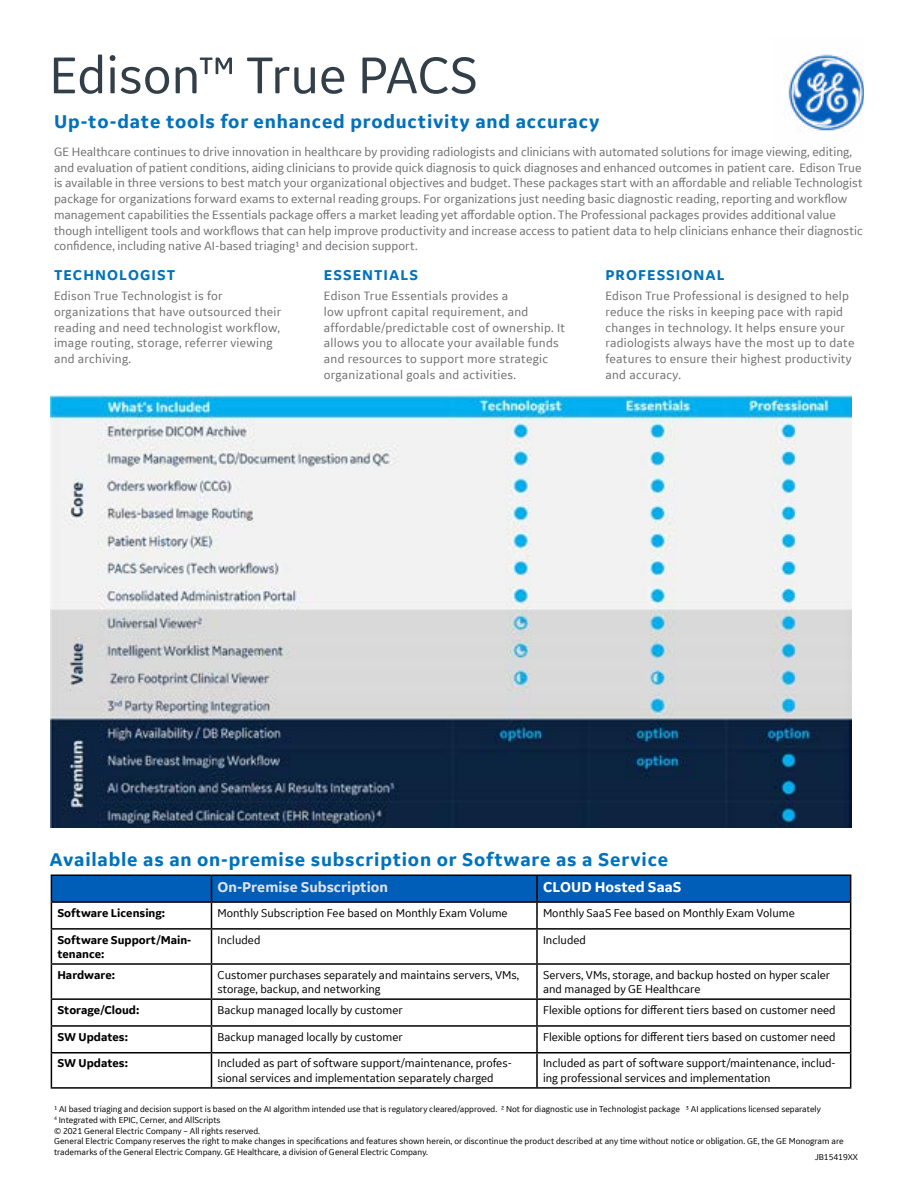
<style>
.page{position:relative;width:918px;height:1188px;background:#fff}
.page>*{position:absolute;margin:0;border:0;box-sizing:border-box;transform-origin:0 0}
.t1{font:54px "GE Inspira Sans";color:#333f48}
.t2{font:700 19.5px "GE Inspira Sans";letter-spacing:.04em;color:#0072bc}
.t3{font:700 15px "GE Inspira Sans";letter-spacing:.07em;color:#0072bc}
.t4{font:700 15px "GE Inspira Sans";color:#dbe2e9}
.t5{font:700 15px "GE Inspira Sans";color:#fff}
.t6{font:12.75px/15.8px "GE Inspira Sans";letter-spacing:.005em;color:#6d6e71}
.t7{font:12px/14.4px "GE Inspira Sans";color:#000}
.t8{font:700 12px/14.4px "GE Inspira Sans";color:#000}
.t9{font:9px/10.8px "GE Inspira Sans";color:#000}
</style>
<div class="page">
<img style="left:788px;top:54px;width:76px;height:77px">
<img style="left:51px;top:395px;width:800px;height:432px">
<hr style="left:51px;top:874px;width:161px;height:2px;background:#000">
<hr style="left:212px;top:874px;width:325px;height:2px;background:#000">
<hr style="left:537px;top:874px;width:314px;height:2px;background:#000">
<svg style="left:51px;top:875px;width:800px;height:53px"></svg>
<hr style="left:51px;top:928px;width:161px;height:2px;background:#000">
<hr style="left:51px;top:930px;width:1px;height:33px;background:#000">
<hr style="left:212px;top:928px;width:325px;height:2px;background:#000">
<hr style="left:211px;top:930px;width:1px;height:33px;background:#000">
<hr style="left:537px;top:928px;width:314px;height:2px;background:#000">
<hr style="left:536px;top:930px;width:2px;height:33px;background:#000">
<hr style="left:850px;top:930px;width:1px;height:33px;background:#000">
<hr style="left:51px;top:963px;width:161px;height:2px;background:#000">
<hr style="left:51px;top:965px;width:1px;height:33px;background:#000">
<hr style="left:212px;top:963px;width:325px;height:2px;background:#000">
<hr style="left:211px;top:965px;width:1px;height:33px;background:#000">
<hr style="left:537px;top:963px;width:314px;height:2px;background:#000">
<hr style="left:536px;top:965px;width:2px;height:33px;background:#000">
<hr style="left:850px;top:965px;width:1px;height:33px;background:#000">
<hr style="left:51px;top:998px;width:161px;height:2px;background:#000">
<hr style="left:212px;top:998px;width:325px;height:2px;background:#000">
<hr style="left:537px;top:998px;width:314px;height:2px;background:#000">
<hr style="left:536px;top:1000px;width:2px;height:25px;background:#000">
<hr style="left:51px;top:1025px;width:161px;height:2px;background:#000">
<svg style="left:51px;top:1000px;width:1px;height:52px"></svg>
<hr style="left:212px;top:1025px;width:325px;height:2px;background:#000">
<svg style="left:211px;top:1000px;width:1px;height:52px"></svg>
<hr style="left:537px;top:1025px;width:314px;height:2px;background:#000">
<hr style="left:536px;top:1027px;width:2px;height:25px;background:#000">
<svg style="left:850px;top:1000px;width:1px;height:52px"></svg>
<hr style="left:51px;top:1052px;width:161px;height:2px;background:#000">
<hr style="left:51px;top:1054px;width:1px;height:33px;background:#000">
<hr style="left:212px;top:1052px;width:325px;height:2px;background:#000">
<hr style="left:211px;top:1054px;width:1px;height:33px;background:#000">
<hr style="left:537px;top:1052px;width:314px;height:2px;background:#000">
<hr style="left:536px;top:1054px;width:2px;height:33px;background:#000">
<hr style="left:850px;top:1054px;width:1px;height:33px;background:#000">
<hr style="left:51px;top:1087px;width:161px;height:2px;background:#000">
<hr style="left:212px;top:1087px;width:325px;height:2px;background:#000">
<hr style="left:537px;top:1087px;width:314px;height:2px;background:#000">
<h1 class="t1" style="left:50px;top:42px;width:430px">Edison™ True PACS</h1>
<h2 class="t2" style="left:54px;top:110px;width:547px">Up-to-date tools for enhanced productivity and accuracy</h2>
<p class="t6" style="left:54px;top:143px;width:810px">GE Healthcare continues to drive innovation in healthcare by providing radiologists and clinicians with automated solutions for image viewing, editing, and evaluation of patient conditions, aiding clinicians to provide quick diagnosis to quick diagnoses and enhanced outcomes in patient care. Edison True is available in three versions to best match your organizational objectives and budget. These packages start with an affordable and reliable Technologist package for organizations forward exams to external reading groups. For organizations just needing basic diagnostic reading, reporting and workflow management capabilities the Essentials package offers a market leading yet affordable option. The Professional packages provides additional value though intelligent tools and workflows that can help improve productivity and increase access to patient data to help clinicians enhance their diagnostic confidence, including native AI-based triaging¹ and decision support.</p>
<p class="t3" style="left:54px;top:266px;width:123px">TECHNOLOGIST</p>
<p class="t6" style="left:54px;top:288px;width:229px">Edison True Technologist is for organizations that have outsourced their reading and need technologist workflow, image routing, storage, referrer viewing and archiving.</p>
<p class="t3" style="left:324px;top:266px;width:96px">ESSENTIALS</p>
<p class="t6" style="left:324px;top:288px;width:242px">Edison True Essentials provides a<br>low upfront capital requirement, and affordable/predictable cost of ownership. It allows you to allocate your available funds and resources to support more strategic organizational goals and activities.</p>
<p class="t3" style="left:605px;top:266px;width:121px">PROFESSIONAL</p>
<p class="t6" style="left:605px;top:288px;width:251px">Edison True Professional is designed to help reduce the risks in keeping pace with rapid changes in technology. It helps ensure your radiologists always have the most up to date features to ensure their highest productivity and accuracy.</p>
<h2 class="t2" style="left:50px;top:848px;width:620px">Available as an on-premise subscription or Software as a Service</h2>
<p class="t4" style="left:218px;top:878px;width:172px">On-Premise Subscription</p>
<p class="t5" style="left:543px;top:878px;width:140px">CLOUD Hosted SaaS</p>
<p class="t8" style="left:57px;top:905px;width:109px">Software Licensing:</p>
<p class="t7" style="left:218px;top:905px;width:292px">Monthly Subscription Fee based on Monthly Exam Volume</p>
<p class="t7" style="left:543px;top:905px;width:253px">Monthly SaaS Fee based on Monthly Exam Volume</p>
<p class="t8" style="left:57px;top:932px;width:136px">Software Support/Main&shy;tenance:</p>
<p class="t7" style="left:218px;top:932px;width:44px">Included</p>
<p class="t7" style="left:543px;top:932px;width:44px">Included</p>
<p class="t8" style="left:57px;top:967px;width:59px">Hardware:</p>
<p class="t7" style="left:218px;top:967px;width:303px">Customer purchases separately and maintains servers, VMs, storage, backup, and networking</p>
<p class="t7" style="left:543px;top:967px;width:289px">Servers, VMs, storage, and backup hosted on hyper scaler and managed by GE Healthcare</p>
<p class="t8" style="left:57px;top:1002px;width:83px">Storage/Cloud:</p>
<p class="t7" style="left:218px;top:1002px;width:187px">Backup managed locally by customer</p>
<p class="t7" style="left:543px;top:1002px;width:294px">Flexible options for different tiers based on customer need</p>
<p class="t8" style="left:57px;top:1029px;width:72px">SW Updates:</p>
<p class="t7" style="left:218px;top:1029px;width:187px">Backup managed locally by customer</p>
<p class="t7" style="left:543px;top:1029px;width:294px">Flexible options for different tiers based on customer need</p>
<p class="t8" style="left:57px;top:1056px;width:72px">SW Updates:</p>
<p class="t7" style="left:218px;top:1056px;width:296px">Included as part of software support/maintenance, profes&shy;sional services and implementation separately charged</p>
<p class="t7" style="left:543px;top:1056px;width:294px">Included as part of software support/maintenance, includ&shy;ing professional services and implementation</p>
<p class="t9" style="left:54px;top:1103px;width:791px">¹ AI based triaging and decision support is based on the AI algorithm intended use that is regulatory cleared/approved. ² Not for diagnostic use in Technologist package ³ AI applications licensed separately<br><sup>4</sup> Integrated with EPIC, Cerner, and AllScripts<br>© 2021 General Electric Company – All rights reserved.<br>General Electric Company reserves the right to make changes in specifications and features shown herein, or discontinue the product described at any time without notice or obligation. GE, the GE Monogram are trademarks of the General Electric Company. GE Healthcare, a division of General Electric Company.</p>
<p class="t9" style="left:815px;top:1151px;width:45px">JB15419XX</p>
</div>
